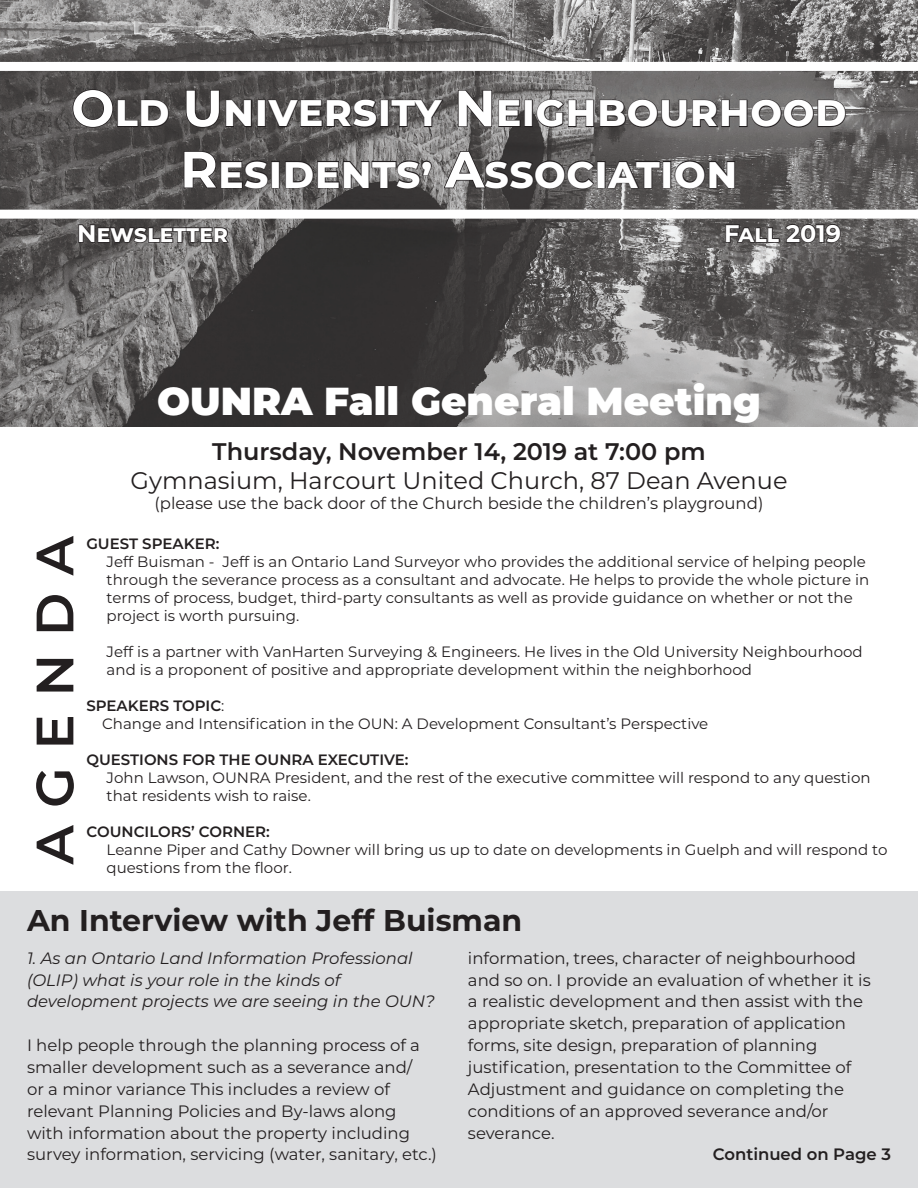
<style>
.page{position:relative;width:918px;height:1188px;background:#fff}
.page>*{position:absolute;margin:0;border:0;box-sizing:border-box;transform-origin:0 0}
.t1{font:600 52.5px "Montserrat";color:#231f20}
.t2{font:700 45px/61.2px "Montserrat";color:#fff;text-align:center}
.t3{font:900 39px "Montserrat";color:#fff}
.t4{font:700 30px "Montserrat";color:#231f20}
.t5{font:24px "Montserrat";color:#231f20}
.t6{font:600 24px "Montserrat";color:#231f20}
.t7{font:700 24px "Montserrat";color:#fff}
.t8{font:16.5px/21.9px "Montserrat";color:#231f20}
.t9{font:italic 16.5px/21.9px "Montserrat";color:#231f20}
.t10{font:600 16.5px "Montserrat";color:#231f20}
.t11{font:15px/18px "Montserrat";color:#231f20}
.t12{font:600 15px "Montserrat";color:#231f20}
.s1{font-size:51px}
.s2{font-weight:600}
</style>
<div class="page">
<img style="left:0;top:0;width:918px;height:427px">
<svg style="left:72px;top:89px;width:98px;height:39px;background:#4b4848"></svg>
<svg style="left:185px;top:89px;width:68px;height:39px;background:#464343"></svg>
<div style="left:257px;top:100px;width:9px;height:27px;border:2px solid #231f20"></div>
<svg style="left:266px;top:98px;width:112px;height:30px;background:#4c4949"></svg>
<div style="left:380px;top:100px;width:9px;height:27px;border:2px solid #231f20"></div>
<svg style="left:390px;top:98px;width:54px;height:30px;background:#5c5a59"></svg>
<svg style="left:457px;top:89px;width:64px;height:39px;background:#676565"></svg>
<div style="left:524px;top:100px;width:9px;height:27px;border:2px solid #231f20"></div>
<svg style="left:536px;top:98px;width:311px;height:30px;background:#696767"></svg>
<svg style="left:183px;top:150px;width:86px;height:40px;background:#484645"></svg>
<div style="left:271px;top:161px;width:9px;height:27px;border:2px solid #231f20"></div>
<svg style="left:284px;top:160px;width:148px;height:30px;background:#5e5c5c"></svg>
<svg style="left:442px;top:150px;width:153px;height:40px;background:#535151"></svg>
<div style="left:597px;top:161px;width:9px;height:27px;border:2px solid #231f20"></div>
<svg style="left:606px;top:160px;width:55px;height:29px;background:#575454"></svg>
<div style="left:663px;top:161px;width:8px;height:27px;border:2px solid #231f20"></div>
<svg style="left:674px;top:160px;width:62px;height:30px;background:#575555"></svg>
<svg style="left:78px;top:224px;width:152px;height:20px;background:#4c4949"></svg>
<svg style="left:725px;top:223px;width:117px;height:21px;background:#4f4c4b"></svg>
<div style="left:0;top:62px;width:918px;height:9px;background:#fff"></div>
<div style="left:0;top:210px;width:918px;height:9px;background:#fff"></div>
<div style="left:0;top:891px;width:918px;height:297px;background:#dcdddf"></div>
<h2 class="t2" style="left:71px;top:78px;width:777px"><span class="s1">O</span>ld <span class="s1">U</span>niversity <span class="s1">N</span>eighbourhood<br><span class="s1">R</span>esidents’ <span class="s1">A</span>ssociation</h2>
<h3 class="t7" style="left:77px;top:216px;width:153px">Newsletter</h3>
<h3 class="t7" style="left:724px;top:216px;width:118px">Fall 2019</h3>
<h1 class="t1" style="left:18px;top:865px;width:330px;rotate:-90deg">AGENDA</h1>
<h3 class="t3" style="left:157px;top:372px;width:605px">OUNRA Fall General Meeting</h3>
<h3 class="t6" style="left:212px;top:435px;width:495px">Thursday, November 14, 2019 at 7:00 pm</h3>
<h3 class="t5" style="left:130px;top:464px;width:659px">Gymnasium, Harcourt United Church, 87 Dean Avenue</h3>
<p class="t8" style="left:155px;top:492px;width:610px">(please use the back door of the Church beside the children’s playground)</p>
<p class="t12" style="left:86px;top:533px;width:134px">GUEST SPEAKER:</p>
<p class="t11" style="left:107px;top:553px;width:764px">Jeff Buisman - Jeff is an Ontario Land Surveyor who provides the additional service of helping people through the severance process as a consultant and advocate. He helps to provide the whole picture in terms of process, budget, third-party consultants as well as provide guidance on whether or not the project is worth pursuing.</p>
<p class="t11" style="left:107px;top:643px;width:758px">Jeff is a partner with VanHarten Surveying &amp; Engineers. He lives in the Old University Neighbourhood and is a proponent of positive and appropriate development within the neighborhood</p>
<p class="t11" style="left:102px;top:697px;width:608px;text-indent:-16px"><span class="s2">SPEAKERS TOPIC</span>:<br>Change and Intensification in the OUN: A Development Consultant’s Perspective</p>
<p class="t12" style="left:86px;top:749px;width:324px">QUESTIONS FOR THE OUNRA EXECUTIVE:</p>
<p class="t11" style="left:107px;top:769px;width:765px">John Lawson, OUNRA President, and the rest of the executive committee will respond to any question that residents wish to raise.</p>
<p class="t12" style="left:86px;top:821px;width:185px">COUNCILORS’ CORNER:</p>
<p class="t11" style="left:107px;top:841px;width:782px">Leanne Piper and Cathy Downer will bring us up to date on developments in Guelph and will respond to</p>
<p class="t11" style="left:107px;top:859px;width:187px">questions from the floor.</p>
<h3 class="t4" style="left:27px;top:898px;width:497px">An Interview with Jeff Buisman</h3>
<p class="t9" style="left:27px;top:946px;width:409px">1. As an Ontario Land Information Professional (OLIP) what is your role in the kinds of development projects we are seeing in the OUN?</p>
<p class="t8" style="left:27px;top:1034px;width:412px">I help people through the planning process of a smaller development such as a severance and/<br>or a minor variance This includes a review of relevant Planning Policies and By-laws along with information about the property including survey information, servicing (water, sanitary, etc.)</p>
<p class="t8" style="left:468px;top:946px;width:404px">information, trees, character of neighbourhood and so on. I provide an evaluation of whether it is a realistic development and then assist with the appropriate sketch, preparation of application forms, site design, preparation of planning justification, presentation to the Committee of Adjustment and guidance on completing the conditions of an approved severance and/or severance.</p>
<p class="t10" style="left:713px;top:1143px;width:180px">Continued on Page 3</p>
</div>
